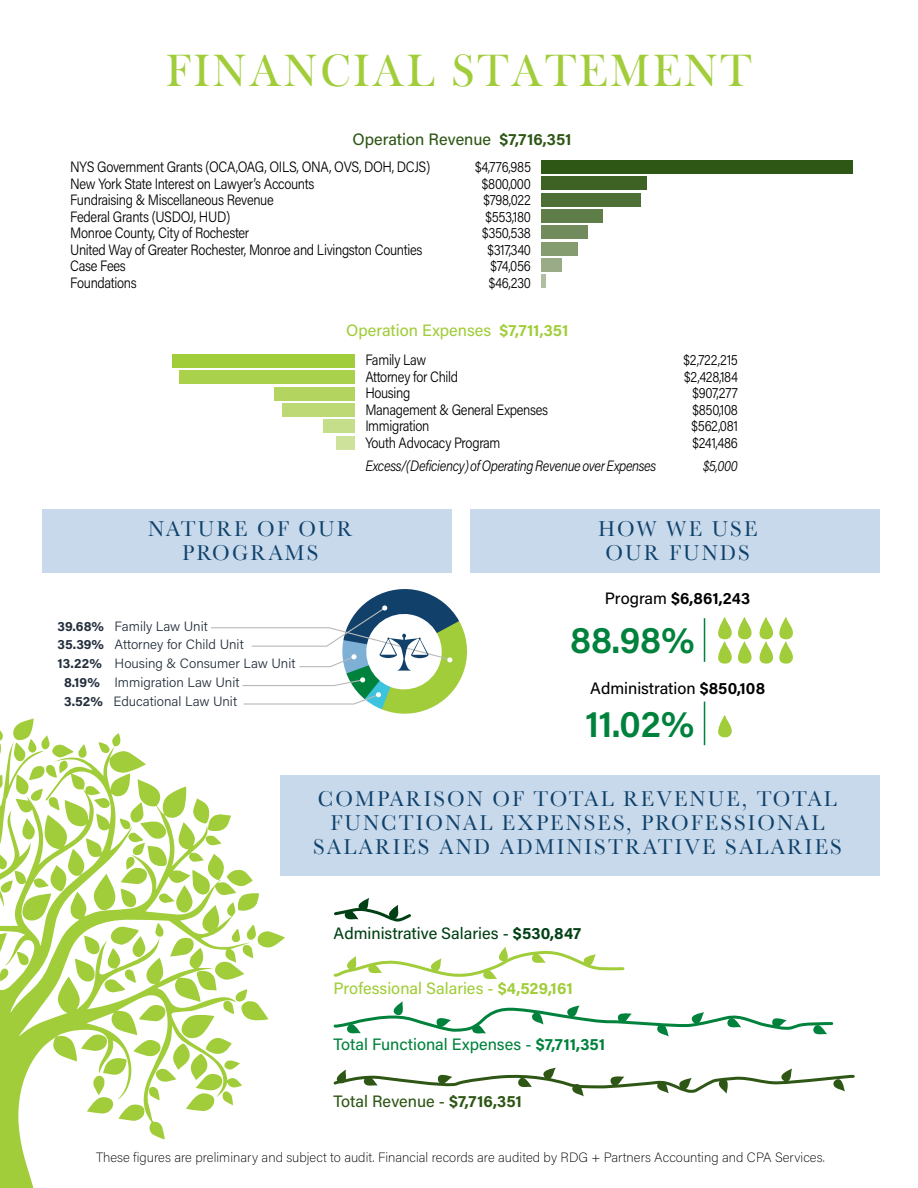
<style>
.page{position:relative;width:918px;height:1188px;background:#fff}
.page>*{position:absolute;margin:0;border:0;box-sizing:border-box;transform-origin:0 0}
.t1{font:46.5px "Bask Old Face";letter-spacing:.07em;color:#a1cd3a;scale:.96 1}
.t2{font:37.5px "Acumin Variable Concept";letter-spacing:.035em;color:#00823d}
.t3{font:22.5px/24px "Baskerville";letter-spacing:.1em;color:#0e416b;text-align:center;scale:.95 1}
.t4{font:16.5px "Acumin Variable Concept";letter-spacing:.025em;color:#a1cd3a}
.t5{font:16.5px "Acumin Variable Concept";letter-spacing:.025em;color:#2e5615}
.t6{font:16.5px "Acumin Variable Concept";letter-spacing:.025em;color:#000}
.t7{font:16.5px "Acumin Variable Concept";letter-spacing:.025em;color:#00823d}
.t8{font:16.5px "Acumin Variable Concept";letter-spacing:.025em;color:#004014}
.t9{font:15px "Acumin Variable Concept";letter-spacing:-.015em;color:#000;scale:.87 1}
.t10{font:13.5px "Acumin Variable Concept";letter-spacing:.01em;color:#232e3c}
.t11{font:13.5px "Acumin Variable Concept";color:#000}
</style>
<div class="page">
<div style="left:280px;top:775px;width:600px;height:101px;background:#c8d9eb"></div>
<div style="left:42px;top:509px;width:409px;height:64px;background:#c8d9eb"></div>
<div style="left:471px;top:509px;width:409px;height:64px;background:#c8d9eb"></div>
<svg style="left:0;top:1121px;width:165px;height:67px"></svg>
<svg style="left:0;top:589px;width:855px;height:532px"></svg>
<div style="left:541px;top:160px;width:312px;height:14px;background:#2e5615"></div>
<div style="left:172px;top:354px;width:183px;height:14px;background:#a1cd3a"></div>
<div style="left:541px;top:226px;width:47px;height:13px;background:#728b5c"></div>
<div style="left:323px;top:420px;width:32px;height:13px;background:#c5de89"></div>
<div style="left:541px;top:193px;width:100px;height:13px;background:#4e6f35"></div>
<div style="left:274px;top:387px;width:81px;height:13px;background:#b3d560"></div>
<div style="left:541px;top:258px;width:21px;height:14px;background:#9aac87"></div>
<div style="left:541px;top:177px;width:105px;height:13px;background:#3e6224"></div>
<div style="left:179px;top:371px;width:176px;height:13px;background:#aad14b"></div>
<div style="left:541px;top:242px;width:37px;height:13px;background:#859b70"></div>
<div style="left:336px;top:436px;width:19px;height:13px;background:#cee29b"></div>
<div style="left:541px;top:209px;width:62px;height:14px;background:#5f7d48"></div>
<div style="left:282px;top:403px;width:73px;height:14px;background:#bcd976"></div>
<div style="left:541px;top:275px;width:5px;height:13px;background:#b0bea1"></div>
<h1 class="t1" style="left:166px;top:45px;width:611px">FINANCIAL STATEMENT</h1>
<p class="t5" style="left:353px;top:128px;width:220px">Operation Revenue $7,716,351</p>
<p class="t9" style="left:70px;top:157px;width:415px">NYS Government Grants (OCA,OAG, OILS, ONA, OVS, DOH, DCJS)</p>
<p class="t9" style="left:475px;top:157px;width:66px">$4,776,985</p>
<p class="t9" style="left:70px;top:173px;width:282px">New York State Interest on Lawyer’s Accounts</p>
<p class="t9" style="left:482px;top:173px;width:58px">$800,000</p>
<p class="t9" style="left:70px;top:190px;width:235px">Fundraising &amp; Miscellaneous Revenue</p>
<p class="t9" style="left:483px;top:190px;width:56px">$798,022</p>
<p class="t9" style="left:70px;top:206px;width:185px">Federal Grants (USDOJ, HUD)</p>
<p class="t9" style="left:485px;top:206px;width:54px">$553,180</p>
<p class="t9" style="left:70px;top:223px;width:207px">Monroe County, City of Rochester</p>
<p class="t9" style="left:482px;top:223px;width:58px">$350,538</p>
<p class="t9" style="left:70px;top:239px;width:406px">United Way of Greater Rochester, Monroe and Livingston Counties</p>
<p class="t9" style="left:488px;top:239px;width:51px">$317,340</p>
<p class="t9" style="left:70px;top:256px;width:65px">Case Fees</p>
<p class="t9" style="left:491px;top:256px;width:48px">$74,056</p>
<p class="t9" style="left:70px;top:272px;width:78px">Foundations</p>
<p class="t9" style="left:489px;top:272px;width:50px">$46,230</p>
<p class="t4" style="left:346px;top:319px;width:223px">Operation Expenses $7,711,351</p>
<p class="t9" style="left:365px;top:350px;width:71px">Family Law</p>
<p class="t9" style="left:684px;top:350px;width:64px">$2,722,215</p>
<p class="t9" style="left:365px;top:366px;width:108px">Attorney for Child</p>
<p class="t9" style="left:684px;top:366px;width:63px">$2,428,184</p>
<p class="t9" style="left:365px;top:383px;width:53px">Housing</p>
<p class="t9" style="left:693px;top:383px;width:54px">$907,277</p>
<p class="t9" style="left:365px;top:399px;width:212px">Management &amp; General Expenses</p>
<p class="t9" style="left:692px;top:399px;width:54px">$850,108</p>
<p class="t9" style="left:365px;top:416px;width:75px">Immigration</p>
<p class="t9" style="left:692px;top:416px;width:55px">$562,081</p>
<p class="t9" style="left:365px;top:432px;width:157px">Youth Advocacy Program</p>
<p class="t9" style="left:692px;top:432px;width:54px">$241,486</p>
<p class="t9" style="left:365px;top:456px;width:336px">Excess/(Deficiency) of Operating Revenue over Expenses</p>
<p class="t9" style="left:703px;top:456px;width:41px">$5,000</p>
<h3 class="t3" style="left:148px;top:517px;width:216px">NATURE OF OUR<br>PROGRAMS</h3>
<h3 class="t3" style="left:598px;top:517px;width:169px">HOW WE USE<br>OUR FUNDS</h3>
<p class="t10" style="left:58px;top:617px;width:152px">39.68% Family Law Unit</p>
<p class="t10" style="left:58px;top:635px;width:188px">35.39% Attorney for Child Unit</p>
<p class="t10" style="left:58px;top:654px;width:239px">13.22% Housing &amp; Consumer Law Unit</p>
<p class="t10" style="left:64px;top:673px;width:177px">8.19% Immigration Law Unit</p>
<p class="t10" style="left:64px;top:692px;width:174px">3.52% Educational Law Unit</p>
<p class="t6" style="left:605px;top:587px;width:147px">Program $6,861,243</p>
<h2 class="t2" style="left:570px;top:614px;width:123px">88.98%</h2>
<p class="t6" style="left:590px;top:677px;width:176px">Administration $850,108</p>
<h2 class="t2" style="left:585px;top:698px;width:108px">11.02%</h2>
<h3 class="t3" style="left:313px;top:787px;width:558px">COMPARISON OF TOTAL REVENUE, TOTAL<br>FUNCTIONAL EXPENSES, PROFESSIONAL<br>SALARIES AND ADMINISTRATIVE SALARIES</h3>
<p class="t8" style="left:334px;top:922px;width:249px">Administrative Salaries - $530,847</p>
<p class="t4" style="left:334px;top:977px;width:240px">Professional Salaries - $4,529,161</p>
<p class="t7" style="left:334px;top:1033px;width:272px">Total Functional Expenses - $7,711,351</p>
<p class="t5" style="left:334px;top:1090px;width:189px">Total Revenue - $7,716,351</p>
<p class="t11" style="left:96px;top:1148px;width:731px">These figures are preliminary and subject to audit. Financial records are audited by RDG + Partners Accounting and CPA Services.</p>
</div>
